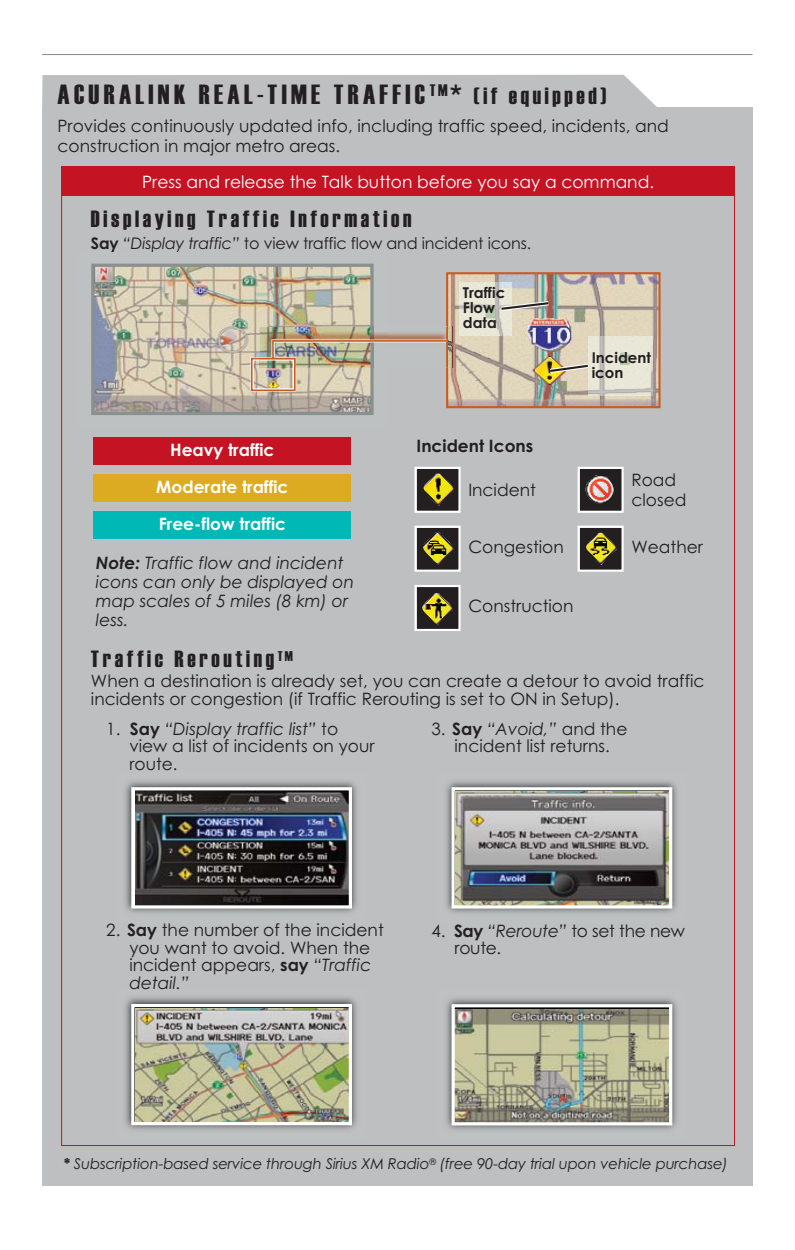
<style>
.page{position:relative;width:795px;height:1250px;background:#fff}
.page>*{position:absolute;margin:0;border:0;box-sizing:border-box;transform-origin:0 0}
.t1{font:27.7px "Haettenschweiler";letter-spacing:.155em;color:#231f20}
.t2{font:23.5px "Haettenschweiler";letter-spacing:.155em;color:#231f20}
.t3{font:17.1px/17.6px "Century Gothic";color:#231f20}
.t4{font:italic 17.1px/19.2px "Century Gothic";color:#231f20}
.t5{font:17.1px "Century Gothic";color:#fff}
.t6{font:700 17.1px/37.2px "Century Gothic";color:#fff;text-align:center}
.t7{font:700 17.1px "Century Gothic";color:#231f20}
.t8{font:16px "Century Gothic";letter-spacing:-.01em;color:#231f20}
.t9{font:italic 14.9px "Century Gothic";letter-spacing:-.01em;color:#231f20}
.t10{font:700 14.9px/14.9px "Century Gothic";color:#231f20}
.s1{font-size:23.5px}
.s2{font-weight:700}
.s3{font-style:italic}
</style>
<div class="page">
<div style="left:42px;top:107px;width:711px;height:1079px;background:#bdbfc0"></div>
<div style="left:42px;top:75px;width:615px;height:32px;background:#bdbfc0"></div>
<hr style="left:42px;top:54px;width:711px;height:1px;background:#8a8f8f">
<div style="left:61px;top:166px;width:674px;height:30px;background:#c41424"></div>
<img style="left:95px;top:268px;width:275px;height:143px">
<div style="left:91px;top:264px;width:283px;height:151px;border:3px solid #8a8f8f"></div>
<div style="left:93px;top:437px;width:258px;height:28px;background:#c41424"></div>
<div style="left:93px;top:474px;width:258px;height:28px;background:#ddab21"></div>
<div style="left:93px;top:511px;width:258px;height:28px;background:#00b8b5"></div>
<img style="left:449px;top:275px;width:209px;height:130px">
<div style="left:446px;top:272px;width:215px;height:136px;border:2px solid #c95b27"></div>
<img style="left:460px;top:283px;width:51px;height:53px">
<img style="left:589px;top:337px;width:63px;height:59px">
<div style="left:417px;top:469px;width:41px;height:42px;background:#231f20"></div>
<img style="left:423px;top:474px;width:31px;height:32px">
<div style="left:415px;top:467px;width:46px;height:46px;border:2px solid #fff"></div>
<div style="left:417px;top:528px;width:41px;height:42px;background:#231f20"></div>
<img style="left:423px;top:532px;width:31px;height:32px">
<div style="left:415px;top:526px;width:46px;height:46px;border:2px solid #fff"></div>
<div style="left:417px;top:587px;width:41px;height:42px;background:#231f20"></div>
<img style="left:422px;top:593px;width:31px;height:32px">
<div style="left:415px;top:585px;width:46px;height:46px;border:2px solid #fff"></div>
<div style="left:580px;top:469px;width:42px;height:42px;background:#231f20"></div>
<img style="left:585px;top:475px;width:29px;height:29px">
<div style="left:578px;top:467px;width:46px;height:46px;border:2px solid #fff"></div>
<div style="left:580px;top:528px;width:42px;height:42px;background:#231f20"></div>
<img style="left:586px;top:533px;width:31px;height:32px">
<div style="left:578px;top:526px;width:46px;height:46px;border:2px solid #fff"></div>
<img style="left:125px;top:781px;width:232px;height:132px">
<img style="left:135px;top:791px;width:213px;height:114px">
<div style="left:131px;top:787px;width:221px;height:122px;border:3px solid #fff"></div>
<img style="left:125px;top:997px;width:232px;height:133px">
<img style="left:135px;top:1009px;width:213px;height:112px">
<div style="left:131px;top:1004px;width:221px;height:121px;border:3px solid #fff"></div>
<img style="left:446px;top:781px;width:231px;height:132px">
<img style="left:456px;top:791px;width:212px;height:114px">
<div style="left:452px;top:787px;width:220px;height:122px;border:3px solid #fff"></div>
<img style="left:446px;top:998px;width:231px;height:132px">
<img style="left:456px;top:1009px;width:212px;height:112px">
<div style="left:452px;top:1004px;width:220px;height:121px;border:3px solid #fff"></div>
<div style="left:250px;top:357px;width:46px;height:35px;border:3px solid #fff"></div>
<div style="left:251px;top:358px;width:45px;height:33px;border:2px solid #c95b27"></div>
<img style="left:370px;top:361px;width:4px;height:7px">
<img style="left:260px;top:327px;width:110px;height:41px">
<img style="left:446px;top:327px;width:8px;height:41px">
<img style="left:260px;top:358px;width:36px;height:10px">
<img style="left:270px;top:327px;width:179px;height:34px">
<svg style="left:497px;top:298px;width:56px;height:16px"></svg>
<svg style="left:545px;top:361px;width:48px;height:15px"></svg>
<h1 class="t1" style="left:58px;top:75px;width:550px">ACURALINK REAL-TIME TRAFFIC<sup>TM</sup>* <span class="s1">(if equipped)</span></h1>
<p class="t3" style="left:58px;top:116px;width:613px;line-height:19.2px">Provides continuously updated info, including traffic speed, incidents, and construction in major metro areas.</p>
<p class="t5" style="left:142px;top:170px;width:514px">Press and release the Talk button before you say a command.</p>
<h2 class="t2" style="left:91px;top:203px;width:322px">Displaying Traffic Information</h2>
<p class="t8" style="left:91px;top:232px;width:442px"><span class="s2">Say</span> <span class="s3">“Display traffic”</span> to view traffic flow and incident icons.</p>
<p class="t6" style="left:156px;top:430px;width:134px">Heavy traffic<br>Moderate traffic<br>Free-flow traffic</p>
<p class="t4" style="left:96px;top:553px;width:260px"><span class="s2">Note:</span> Traffic flow and incident icons can only be displayed on map scales of 5 miles (8 km) or less.</p>
<p class="t10" style="left:463px;top:285px;width:44px">Traffic<br>Flow data</p>
<p class="t10" style="left:592px;top:349px;width:61px">Incident icon</p>
<p class="t7" style="left:417px;top:432px;width:118px">Incident Icons</p>
<p class="t3" style="left:468px;top:480px;width:69px">Incident</p>
<p class="t3" style="left:468px;top:538px;width:97px">Congestion</p>
<p class="t3" style="left:468px;top:597px;width:107px">Construction</p>
<p class="t3" style="left:631px;top:469px;width:57px;line-height:20.5px">Road closed</p>
<p class="t3" style="left:631px;top:538px;width:73px">Weather</p>
<h2 class="t2" style="left:91px;top:643px;width:204px">Traffic Rerouting<sup>TM</sup></h2>
<p class="t3" style="left:91px;top:672px;width:615px;line-height:18.1px">When a destination is already set, you can create a detour to avoid traffic incidents or congestion (if Traffic Rerouting is set to ON in Setup).</p>
<p class="t3" style="left:129px;top:719px;width:247px;text-indent:-23px">1. <span class="s2">Say</span> <span class="s3">“Display traffic list”</span> to view a list of incidents on your route.</p>
<p class="t3" style="left:432px;top:719px;width:197px;text-align:center">3. <span class="s2">Say</span> <span class="s3">“Avoid,”</span> and the incident list returns.</p>
<p class="t3" style="left:129px;top:921px;width:256px;text-indent:-23px">2. <span class="s2">Say</span> the number of the incident you want to avoid. When the incident appears, <span class="s2">say</span> <span class="s3">“Traffic detail.”</span></p>
<p class="t3" style="left:455px;top:921px;width:232px;text-indent:-23px">4. <span class="s2">Say</span> <span class="s3">“Reroute”</span> to set the new route.</p>
<p class="t9" style="left:64px;top:1153px;width:666px"><span class="s2">*</span> Subscription-based service through Sirius XM Radio<sup>®</sup> (free 90-day trial upon vehicle purchase)</p>
</div>
